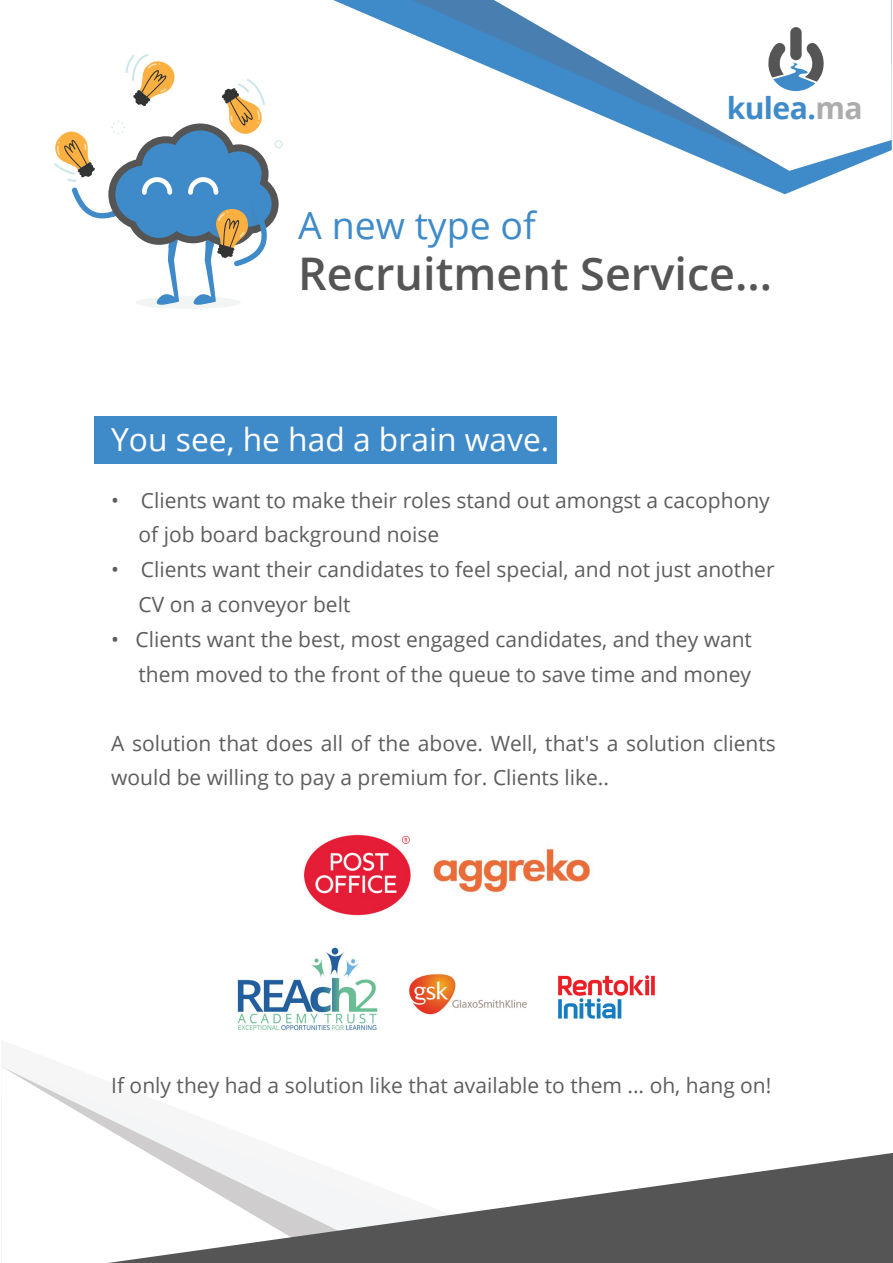
<style>
.page{position:relative;width:893px;height:1263px;background:#fff}
.page>*{position:absolute;margin:0;border:0;box-sizing:border-box;transform-origin:0 0}
.t1{font:600 45px "Open Sans";color:#545554}
.t2{font:37.5px "Open Sans";color:#3f8ac9}
.t3{font:31.8px "Open Sans";color:#fff}
.t4{font:700 30.15px "Open Sans";letter-spacing:-.02em;color:#3f8ac9}
.t5{font:21px/34.8px "Open Sans";color:#5d5d5d}
.s1{color:#abacab}
</style>
<div class="page">
<div style="left:95px;top:416px;width:462px;height:48px;background:#3f8ac9"></div>
<svg style="left:1px;top:1066px;width:237px;height:197px"></svg>
<svg style="left:333px;top:0;width:508px;height:194px"></svg>
<svg style="left:412px;top:0;width:82px;height:171px"></svg>
<svg style="left:494px;top:0;width:398px;height:171px"></svg>
<svg style="left:108px;top:1153px;width:785px;height:110px"></svg>
<div style="left:790px;top:27px;width:12px;height:33px;background:#545554;border-radius:6px"></div>
<svg style="left:767px;top:42px;width:58px;height:49px"></svg>
<img style="left:304px;top:834px;width:107px;height:82px">
<img style="left:433px;top:848px;width:159px;height:45px">
<img style="left:237px;top:948px;width:141px;height:82px">
<img style="left:409px;top:974px;width:118px;height:41px">
<img style="left:558px;top:975px;width:97px;height:44px">
<svg style="left:54px;top:54px;width:229px;height:255px"></svg>
<h3 class="t4" style="left:727px;top:87px;width:137px">kulea.<span class="s1">ma</span></h3>
<h2 class="t2" style="left:298px;top:200px;width:239px">A new type of</h2>
<h1 class="t1" style="left:298px;top:243px;width:476px">Recruitment Service...</h1>
<h3 class="t3" style="left:111px;top:417px;width:440px">You see, he had a brain wave.</h3>
<p class="t5" style="left:139px;top:482px;width:633px;text-indent:-27px">• Clients want to make their roles stand out amongst a cacophony of job board background noise</p>
<p class="t5" style="left:139px;top:551px;width:638px;text-indent:-27px">• Clients want their candidates to feel special, and not just another<br>CV on a conveyor belt</p>
<p class="t5" style="left:111px;top:621px;width:642px;text-align:right">• Clients want the best, most engaged candidates, and they want them moved to the front of the queue to save time and money</p>
<p class="t5" style="left:111px;top:725px;width:666px">A solution that does all of the above. Well, that's a solution clients would be willing to pay a premium for. Clients like..</p>
<p class="t5" style="left:111px;top:1067px;width:662px">If only they had a solution like that available to them ... oh, hang on!</p>
</div>
